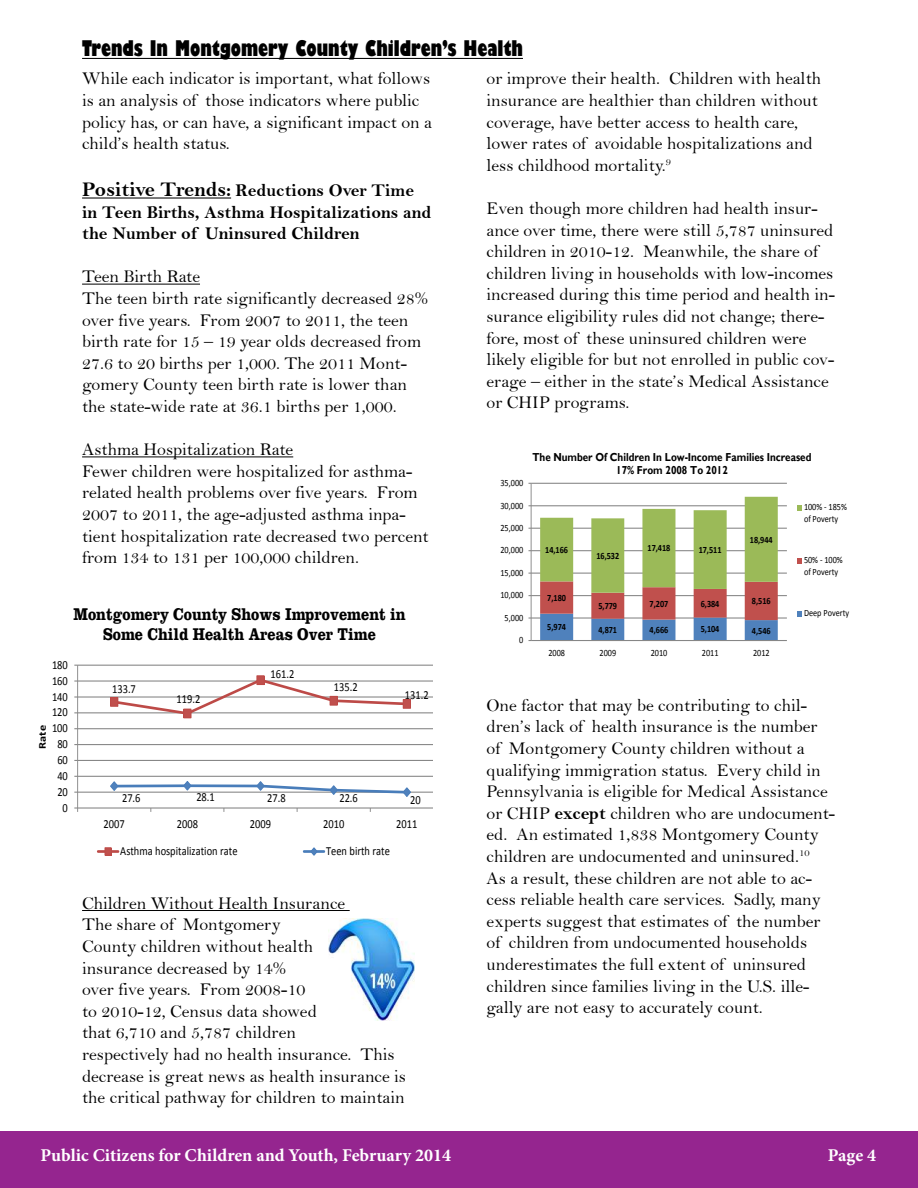
<style>
.page{position:relative;width:918px;height:1188px;background:#fff}
.page>*{position:absolute;margin:0;border:0;box-sizing:border-box;transform-origin:0 0}
.t1{font:800 condensed 21px "Gill Sans";color:#000}
.t2{font:18px/21.6px "Bell";color:#000}
.t3{font:18px/21.6px "Bell MT Bold";color:#000}
.t4{font:700 18px "Minion Pro";color:#fff}
.t5{font:700 17.4px/20.7px "Clarendon";color:#000;text-align:center;scale:.85 1}
.t6{font:12.3px "Calibri";color:#000;scale:.85 1}
.t7{font:700 11.55px/13.6px "Gill Sans";color:#000;text-align:center;scale:.86 1}
.t8{font:700 10.5px "Calibri";color:#000;scale:1.18 1}
.t9{font:9.6px/11.9px "Calibri";color:#000;scale:.86 1}
.t10{font:700 9.6px "Calibri";color:#000;scale:.86 1}
.s1{font-size:21px}
.s2{font-family:"Bell MT Bold"}
</style>
<div class="page">
<div style="left:0;top:1132px;width:918px;height:56px;background:#95258f"></div>
<hr style="left:82px;top:58px;width:441px;height:1px;background:#000">
<hr style="left:82px;top:197px;width:149px;height:2px;background:#000">
<hr style="left:82px;top:284px;width:118px;height:1px;background:#000">
<hr style="left:82px;top:456px;width:211px;height:1px;background:#000">
<hr style="left:82px;top:910px;width:268px;height:1px;background:#000">
<hr style="left:78px;top:792px;width:355px;height:1px;background:#868686">
<hr style="left:78px;top:776px;width:355px;height:1px;background:#868686">
<hr style="left:78px;top:760px;width:355px;height:1px;background:#868686">
<hr style="left:78px;top:744px;width:355px;height:1px;background:#868686">
<hr style="left:78px;top:728px;width:355px;height:1px;background:#868686">
<hr style="left:78px;top:712px;width:355px;height:1px;background:#868686">
<hr style="left:78px;top:697px;width:355px;height:1px;background:#868686">
<hr style="left:78px;top:681px;width:355px;height:1px;background:#868686">
<hr style="left:78px;top:665px;width:355px;height:1px;background:#868686">
<hr style="left:77px;top:665px;width:1px;height:143px;background:#868686">
<hr style="left:78px;top:808px;width:355px;height:1px;background:#868686">
<svg style="left:112px;top:680px;width:297px;height:36px"></svg>
<div style="left:111px;top:698px;width:7px;height:8px;background:#c0504d"></div>
<div style="left:110px;top:697px;width:8px;height:10px;border:1px solid #bd4a47"></div>
<div style="left:184px;top:709px;width:7px;height:9px;background:#c0504d"></div>
<div style="left:183px;top:709px;width:8px;height:9px;border:1px solid #bd4a47"></div>
<div style="left:257px;top:676px;width:7px;height:9px;background:#c0504d"></div>
<div style="left:256px;top:675px;width:9px;height:10px;border:1px solid #bd4a47"></div>
<div style="left:330px;top:696px;width:7px;height:9px;background:#c0504d"></div>
<div style="left:330px;top:696px;width:8px;height:10px;border:1px solid #bd4a47"></div>
<div style="left:403px;top:700px;width:8px;height:8px;background:#c0504d"></div>
<div style="left:403px;top:699px;width:8px;height:10px;border:1px solid #bd4a47"></div>
<svg style="left:109px;top:781px;width:303px;height:16px"></svg>
<hr style="left:98px;top:850px;width:20px;height:3px;background:#bd4a47">
<div style="left:105px;top:848px;width:6px;height:7px;background:#c0504d"></div>
<div style="left:105px;top:847px;width:7px;height:9px;border:1px solid #bd4a47"></div>
<hr style="left:304px;top:850px;width:20px;height:3px;background:#497dba">
<svg style="left:310px;top:847px;width:8px;height:9px"></svg>
<hr style="left:531px;top:618px;width:256px;height:1px;background:#868686">
<hr style="left:531px;top:595px;width:256px;height:1px;background:#868686">
<hr style="left:531px;top:573px;width:256px;height:1px;background:#868686">
<hr style="left:531px;top:550px;width:256px;height:1px;background:#868686">
<hr style="left:531px;top:528px;width:256px;height:1px;background:#868686">
<hr style="left:531px;top:505px;width:256px;height:1px;background:#868686">
<hr style="left:531px;top:483px;width:256px;height:1px;background:#868686">
<svg style="left:540px;top:497px;width:238px;height:143px"></svg>
<hr style="left:531px;top:483px;width:1px;height:158px;background:#868686">
<hr style="left:531px;top:640px;width:256px;height:1px;background:#868686">
<svg style="left:797px;top:505px;width:5px;height:5px"></svg>
<svg style="left:797px;top:558px;width:5px;height:5px"></svg>
<svg style="left:797px;top:611px;width:5px;height:5px"></svg>
<img style="left:328px;top:918px;width:87px;height:102px">
<p class="t1" style="left:82px;top:40px;width:442px">Trends In Montgomery County Children’s Health</p>
<p class="t2" style="left:82px;top:70px;width:352px">While each indicator is important, what follows is an analysis of those indicators where public policy has, or can have, a significant impact on a child’s health status.</p>
<p class="t3" style="left:82px;top:179px;width:351px"><span class="s1">Positive Trends:</span> Reductions Over Time in Teen Births, Asthma Hospitalizations and the Number of Uninsured Children</p>
<p class="t2" style="left:82px;top:268px;width:348px">Teen Birth Rate<br>The teen birth rate significantly decreased 28% over five years. From 2007 to 2011, the teen birth rate for 15 – 19 year olds decreased from 27.6 to 20 births per 1,000. The 2011 Mont&shy;gomery County teen birth rate is lower than the state-wide rate at 36.1 births per 1,000.</p>
<p class="t2" style="left:82px;top:440px;width:348px">Asthma Hospitalization Rate<br>Fewer children were hospitalized for asthma&shy;related health problems over five years. From 2007 to 2011, the age-adjusted asthma inpa&shy;tient hospitalization rate decreased two percent from 134 to 131 per 100,000 children.</p>
<p class="t2" style="left:487px;top:70px;width:336px">or improve their health. Children with health insurance are healthier than children without coverage, have better access to health care, lower rates of avoidable hospitalizations and less childhood mortality.<sup>9</sup></p>
<p class="t2" style="left:487px;top:199px;width:350px">Even though more children had health insur&shy;ance over time, there were still 5,787 uninsured children in 2010-12. Meanwhile, the share of children living in households with low-incomes increased during this time period and health in&shy;surance eligibility rules did not change; there&shy;fore, most of these uninsured children were likely eligible for but not enrolled in public cov&shy;erage – either in the state’s Medical Assistance or CHIP programs.</p>
<p class="t7" style="left:532px;top:450px;width:326px">The Number Of Children In Low-Income Families Increased<br>17% From 2008 To 2012</p>
<p class="t9" style="left:804px;top:501px;width:51px">100% - 185% of Poverty</p>
<p class="t9" style="left:804px;top:554px;width:47px">50% - 100% of Poverty</p>
<p class="t9" style="left:804px;top:607px;width:54px">Deep Poverty</p>
<p class="t9" style="left:500px;top:476px;width:28px">35,000</p>
<p class="t9" style="left:500px;top:499px;width:28px">30,000</p>
<p class="t9" style="left:500px;top:521px;width:28px">25,000</p>
<p class="t10" style="left:750px;top:533px;width:28px">18,944</p>
<p class="t10" style="left:648px;top:542px;width:28px">17,418</p>
<p class="t10" style="left:699px;top:544px;width:28px">17,511</p>
<p class="t10" style="left:545px;top:544px;width:28px">14,166</p>
<p class="t9" style="left:500px;top:544px;width:28px">20,000</p>
<p class="t10" style="left:596px;top:550px;width:28px">16,532</p>
<p class="t9" style="left:500px;top:566px;width:28px">15,000</p>
<p class="t9" style="left:500px;top:589px;width:28px">10,000</p>
<p class="t10" style="left:547px;top:592px;width:23px">7,180</p>
<p class="t10" style="left:598px;top:600px;width:23px">5,779</p>
<p class="t10" style="left:650px;top:598px;width:23px">7,207</p>
<p class="t10" style="left:701px;top:597px;width:23px">6,384</p>
<p class="t10" style="left:752px;top:595px;width:23px">8,516</p>
<p class="t5" style="left:73px;top:605px;width:393px">Montgomery County Shows Improvement in<br>Some Child Health Areas Over Time</p>
<p class="t9" style="left:505px;top:611px;width:23px">5,000</p>
<p class="t10" style="left:547px;top:621px;width:23px">5,974</p>
<p class="t10" style="left:598px;top:624px;width:23px">4,871</p>
<p class="t10" style="left:650px;top:624px;width:23px">4,666</p>
<p class="t10" style="left:701px;top:623px;width:23px">5,104</p>
<p class="t10" style="left:752px;top:624px;width:23px">4,546</p>
<p class="t9" style="left:519px;top:634px;width:6px">0</p>
<p class="t6" style="left:52px;top:660px;width:20px">180</p>
<p class="t6" style="left:52px;top:676px;width:20px">160</p>
<p class="t6" style="left:52px;top:692px;width:20px">140</p>
<p class="t6" style="left:52px;top:708px;width:20px">120</p>
<p class="t6" style="left:52px;top:724px;width:20px">100</p>
<p class="t8" style="left:36px;top:749px;width:22px;rotate:-90deg">Rate</p>
<p class="t6" style="left:57px;top:740px;width:14px">80</p>
<p class="t6" style="left:57px;top:756px;width:14px">60</p>
<p class="t6" style="left:57px;top:772px;width:14px">40</p>
<p class="t6" style="left:57px;top:787px;width:14px">20</p>
<p class="t6" style="left:63px;top:803px;width:8px">0</p>
<p class="t6" style="left:112px;top:685px;width:30px">133.7</p>
<p class="t6" style="left:176px;top:695px;width:30px">119.2</p>
<p class="t6" style="left:271px;top:670px;width:30px">161.2</p>
<p class="t6" style="left:334px;top:682px;width:29px">135.2</p>
<p class="t6" style="left:405px;top:690px;width:30px">131.2</p>
<p class="t6" style="left:122px;top:794px;width:23px">27.6</p>
<p class="t6" style="left:196px;top:792px;width:23px">28.1</p>
<p class="t6" style="left:267px;top:794px;width:23px">27.8</p>
<p class="t6" style="left:339px;top:793px;width:23px">22.6</p>
<p class="t6" style="left:410px;top:795px;width:14px">20</p>
<p class="t6" style="left:104px;top:819px;width:26px">2007</p>
<p class="t6" style="left:177px;top:819px;width:26px">2008</p>
<p class="t6" style="left:250px;top:819px;width:26px">2009</p>
<p class="t6" style="left:323px;top:819px;width:26px">2010</p>
<p class="t6" style="left:396px;top:819px;width:26px">2011</p>
<p class="t6" style="left:120px;top:847px;width:139px">Asthma hospitalization rate</p>
<p class="t6" style="left:326px;top:847px;width:76px">Teen birth rate</p>
<p class="t2" style="left:82px;top:894px;width:326px">Children Without Health Insurance<br>The share of Montgomery<br>County children without health<br>insurance decreased by 14%<br>over five years. From 2008-10<br>to 2010-12, Census data showed<br>that 6,710 and 5,787 children<br>respectively had no health insurance. This decrease is great news as health insurance is the critical pathway for children to maintain</p>
<p class="t9" style="left:548px;top:646px;width:21px">2008</p>
<p class="t9" style="left:600px;top:646px;width:21px">2009</p>
<p class="t9" style="left:651px;top:646px;width:21px">2010</p>
<p class="t9" style="left:702px;top:646px;width:21px">2011</p>
<p class="t9" style="left:753px;top:646px;width:21px">2012</p>
<p class="t2" style="left:487px;top:696px;width:350px">One factor that may be contributing to chil&shy;dren’s lack of health insurance is the number of Montgomery County children without a qualifying immigration status. Every child in Pennsylvania is eligible for Medical Assistance or CHIP <span class="s2">except</span> children who are undocument&shy;ed. An estimated 1,838 Montgomery County children are undocumented and uninsured.<sup>10<br></sup>As a result, these children are not able to ac&shy;cess reliable health care services. Sadly, many experts suggest that estimates of the number of children from undocumented households underestimates the full extent of uninsured children since families living in the U.S. ille&shy;gally are not easy to accurately count.</p>
<p class="t4" style="left:40px;top:1148px;width:412px">Public Citizens for Children and Youth, February 2014</p>
<p class="t4" style="left:828px;top:1148px;width:50px">Page 4</p>
</div>
